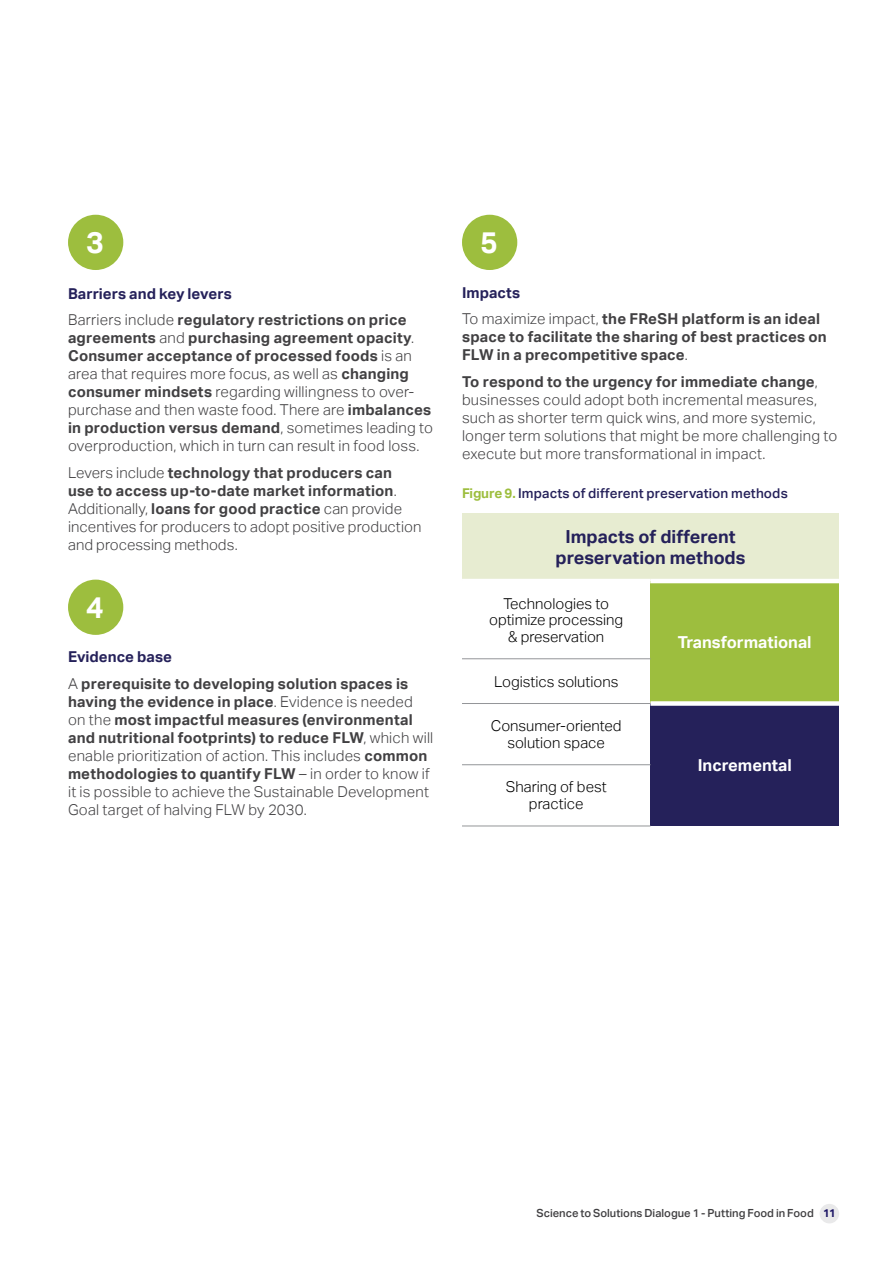
<style>
.page{position:relative;width:893px;height:1263px;background:#fff}
.page>*{position:absolute;margin:0;border:0;box-sizing:border-box;transform-origin:0 0}
.t1{font:700 30px "Aktiv Grotesk";color:#fff}
.t2{font:700 18px/21px "Aktiv Grotesk";color:#25215a;text-align:center}
.t3{font:700 16.5px "Aktiv Grotesk";color:#fff}
.t4{font:300 15px/18px "Aktiv Grotesk";letter-spacing:.015em;color:#414042}
.t5{font:700 15px/26.5px "Aktiv Grotesk";letter-spacing:.01em;color:#414042}
.t6{font:300 15px/16.5px "Aktiv Grotesk";color:#000;text-align:center}
.t7{font:500 13.5px "Aktiv Grotesk";letter-spacing:.01em;color:#25215a}
.t8{font:500 11.1px "Aktiv Grotesk";color:#414042}
.s1{color:#25215a}
.s2{font-weight:300}
.s3{font-weight:700}
.s4{font-weight:700;color:#9dbe3e}
.s5{font-weight:700;font-size:11.25px;color:#1b1464}
</style>
<div class="page">
<div style="left:820px;top:1204px;width:19px;height:19px;background:#e9e9ea;border-radius:50%"></div>
<div style="left:68px;top:215px;width:55px;height:55px;background:#9dbe3e;border-radius:50%"></div>
<div style="left:68px;top:580px;width:55px;height:55px;background:#9dbe3e;border-radius:50%"></div>
<div style="left:462px;top:215px;width:55px;height:55px;background:#9dbe3e;border-radius:50%"></div>
<div style="left:462px;top:513px;width:377px;height:68px;background:#e7ecd1"></div>
<div style="left:650px;top:581px;width:189px;height:122px;background:#9dbe3e"></div>
<div style="left:650px;top:703px;width:189px;height:123px;background:#25215a"></div>
<hr style="left:462px;top:658px;width:188px;height:1px;background:#939598">
<hr style="left:462px;top:703px;width:188px;height:1px;background:#939598">
<hr style="left:462px;top:764px;width:188px;height:1px;background:#939598">
<hr style="left:462px;top:826px;width:188px;height:1px;background:#939598">
<hr style="left:462px;top:579px;width:188px;height:4px;background:#fff">
<hr style="left:650px;top:579px;width:189px;height:4px;background:#fff">
<div style="left:650px;top:701px;width:189px;height:5px;background:#fff"></div>
<h1 class="t1" style="left:86px;top:225px;width:19px">3</h1>
<p class="t5" style="left:68px;top:280px;width:340px"><span class="s1">Barriers and key levers<br></span><span class="s2">Barriers include</span> regulatory restrictions on price</p>
<p class="t4" style="left:68px;top:329px;width:366px"><span class="s3">agreements</span> and <span class="s3">purchasing agreement opacity</span>.<br><span class="s3">Consumer acceptance of processed foods</span> is an area that requires more focus, as well as <span class="s3">changing consumer mindsets</span> regarding willingness to over&shy;purchase and then waste food. There are <span class="s3">imbalances in production versus demand</span>, sometimes leading to overproduction, which in turn can result in food loss.</p>
<p class="t4" style="left:68px;top:463px;width:355px">Levers include <span class="s3">technology that producers can use to access up-to-date market information</span>.<br>Additionally, <span class="s3">loans for good practice</span> can provide incentives for producers to adopt positive production and processing methods.</p>
<h1 class="t1" style="left:86px;top:590px;width:19px">4</h1>
<p class="t5" style="left:68px;top:644px;width:342px"><span class="s1">Evidence base<br></span><span class="s2">A</span> prerequisite to developing solution spaces is</p>
<p class="t4" style="left:68px;top:693px;width:367px"><span class="s3">having the evidence in place</span>. Evidence is needed on the <span class="s3">most impactful measures (environmental and nutritional footprints) to reduce FLW</span>, which will enable prioritization of action. This includes <span class="s3">common methodologies to quantify FLW</span> – in order to know if it is possible to achieve the Sustainable Development Goal target of halving FLW by 2030.</p>
<h1 class="t1" style="left:480px;top:225px;width:19px">5</h1>
<p class="t5" style="left:462px;top:279px;width:360px"><span class="s1">Impacts<br></span><span class="s2">To maximize impact,</span> the FReSH platform is an ideal</p>
<p class="t5" style="left:462px;top:328px;width:366px;line-height:18px">space to facilitate the sharing of best practices on<br>FLW in a precompetitive space<span class="s2">.</span></p>
<p class="t4" style="left:462px;top:372px;width:377px"><span class="s3">To respond to the urgency for immediate change</span>, businesses could adopt both incremental measures, such as shorter term quick wins, and more systemic, longer term solutions that might be more challenging to execute but more transformational in impact.</p>
<p class="t7" style="left:462px;top:486px;width:327px"><span class="s4">Figure 9.</span> Impacts of different preservation methods</p>
<p class="t2" style="left:555px;top:526px;width:191px">Impacts of different preservation methods</p>
<p class="t6" style="left:489px;top:595px;width:136px">Technologies to optimize processing &amp; preservation</p>
<p class="t3" style="left:678px;top:633px;width:135px">Transformational</p>
<p class="t6" style="left:494px;top:673px;width:126px">Logistics solutions</p>
<p class="t6" style="left:491px;top:718px;width:132px">Consumer-oriented solution space</p>
<p class="t6" style="left:506px;top:779px;width:102px">Sharing of best practice</p>
<p class="t3" style="left:698px;top:755px;width:96px">Incremental</p>
<p class="t8" style="left:537px;top:1206px;width:301px">Science to Solutions Dialogue 1 - Putting Food in Food <span class="s5">11</span></p>
</div>
